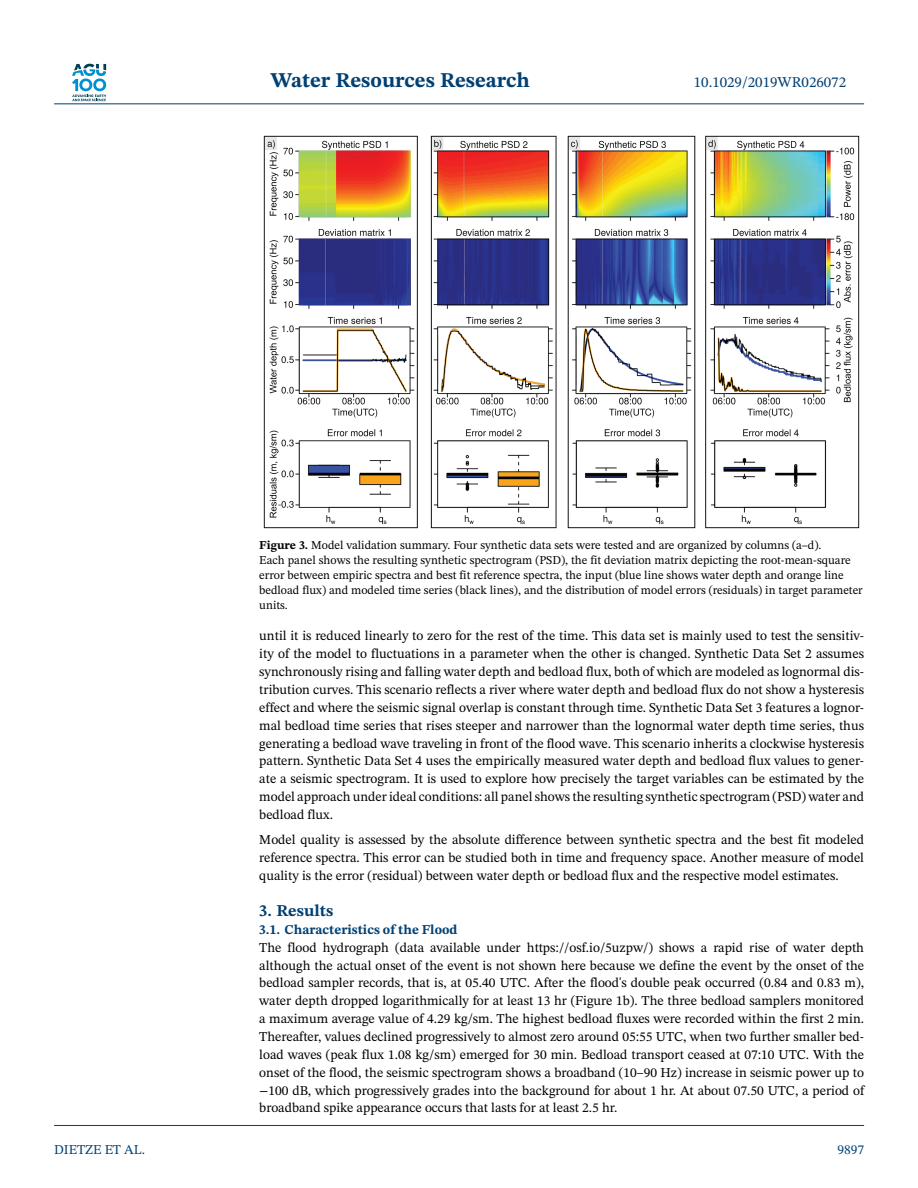
<style>
.page{position:relative;width:918px;height:1188px;background:#fff}
.page>*{position:absolute;margin:0;border:0;box-sizing:border-box;transform-origin:0 0}
.t1{font:700 21px "STIX Two Text";color:#004073}
.t2{font:700 16.5px "STIX Two Text";color:#004073}
.t3{font:15px "STIX Two Text";color:#004073}
.t4{font:13.5px/17.9px "STIX Two Text";color:#000;text-align:justify}
.t5{font:700 13.5px "STIX Two Text";color:#004073}
.t6{font:13.5px "STIX Two Text";color:#004073}
.t7{font:12px/15px "STIX Two Text";color:#000}
.s1{font-weight:700}
.s2{font-family:"STIX Math"}
</style>
<div class="page">
<svg style="left:72px;top:64px;width:34px;height:37px"></svg>
<hr style="left:54px;top:103px;width:810px;height:1px;background:#004073">
<img style="left:264px;top:136px;width:595px;height:392px">
<hr style="left:54px;top:1125px;width:810px;height:1px;background:#004073">
<h1 class="t1" style="left:270px;top:72px;width:261px">Water Resources Research</h1>
<p class="t3" style="left:694px;top:77px;width:154px">10.1029/2019WR026072</p>
<p class="t7" style="left:259px;top:539px;width:605px"><span class="s1">Figure 3.</span> Model validation summary. Four synthetic data sets were tested and are organized by columns (a–d).<br>Each panel shows the resulting synthetic spectrogram (PSD), the fit deviation matrix depicting the root-mean-square error between empiric spectra and best fit reference spectra, the input (blue line shows water depth and orange line bedload flux) and modeled time series (black lines), and the distribution of model errors (residuals) in target parameter units.</p>
<p class="t4" style="left:259px;top:628px;width:606px">until it is reduced linearly to zero for the rest of the time. This data set is mainly used to test the sensitiv&shy;ity of the model to fluctuations in a parameter when the other is changed. Synthetic Data Set 2 assumes synchronously rising and falling water depth and bedload flux, both of which are modeled as lognormal dis&shy;tribution curves. This scenario reflects a river where water depth and bedload flux do not show a hysteresis effect and where the seismic signal overlap is constant through time. Synthetic Data Set 3 features a lognor&shy;mal bedload time series that rises steeper and narrower than the lognormal water depth time series, thus generating a bedload wave traveling in front of the flood wave. This scenario inherits a clockwise hysteresis pattern. Synthetic Data Set 4 uses the empirically measured water depth and bedload flux values to gener&shy;ate a seismic spectrogram. It is used to explore how precisely the target variables can be estimated by the model approach under ideal conditions: all panel shows the resulting synthetic spectrogram (PSD) water and bedload flux.</p>
<p class="t4" style="left:259px;top:832px;width:606px">Model quality is assessed by the absolute difference between synthetic spectra and the best fit modeled reference spectra. This error can be studied both in time and frequency space. Another measure of model quality is the error (residual) between water depth or bedload flux and the respective model estimates.</p>
<p class="t2" style="left:259px;top:904px;width:76px">3. Results</p>
<p class="t5" style="left:259px;top:924px;width:200px">3.1. Characteristics of the Flood</p>
<p class="t4" style="left:259px;top:940px;width:606px">The flood hydrograph (data available under https://osf.io/5uzpw/) shows a rapid rise of water depth although the actual onset of the event is not shown here because we define the event by the onset of the bedload sampler records, that is, at 05.40 UTC. After the flood's double peak occurred (0.84 and 0.83 m), water depth dropped logarithmically for at least 13 hr (Figure 1b). The three bedload samplers monitored a maximum average value of 4.29 kg/sm. The highest bedload fluxes were recorded within the first 2 min.<br>Thereafter, values declined progressively to almost zero around 05:55 UTC, when two further smaller bed&shy;load waves (peak flux 1.08 kg/sm) emerged for 30 min. Bedload transport ceased at 07:10 UTC. With the onset of the flood, the seismic spectrogram shows a broadband (10–90 Hz) increase in seismic power up to <span class="s2">−</span>100 dB, which progressively grades into the background for about 1 hr. At about 07.50 UTC, a period of broadband spike appearance occurs that lasts for at least 2.5 hr.</p>
<p class="t6" style="left:54px;top:1144px;width:93px">DIETZE ET AL.</p>
<p class="t6" style="left:837px;top:1144px;width:28px">9897</p>
</div>
